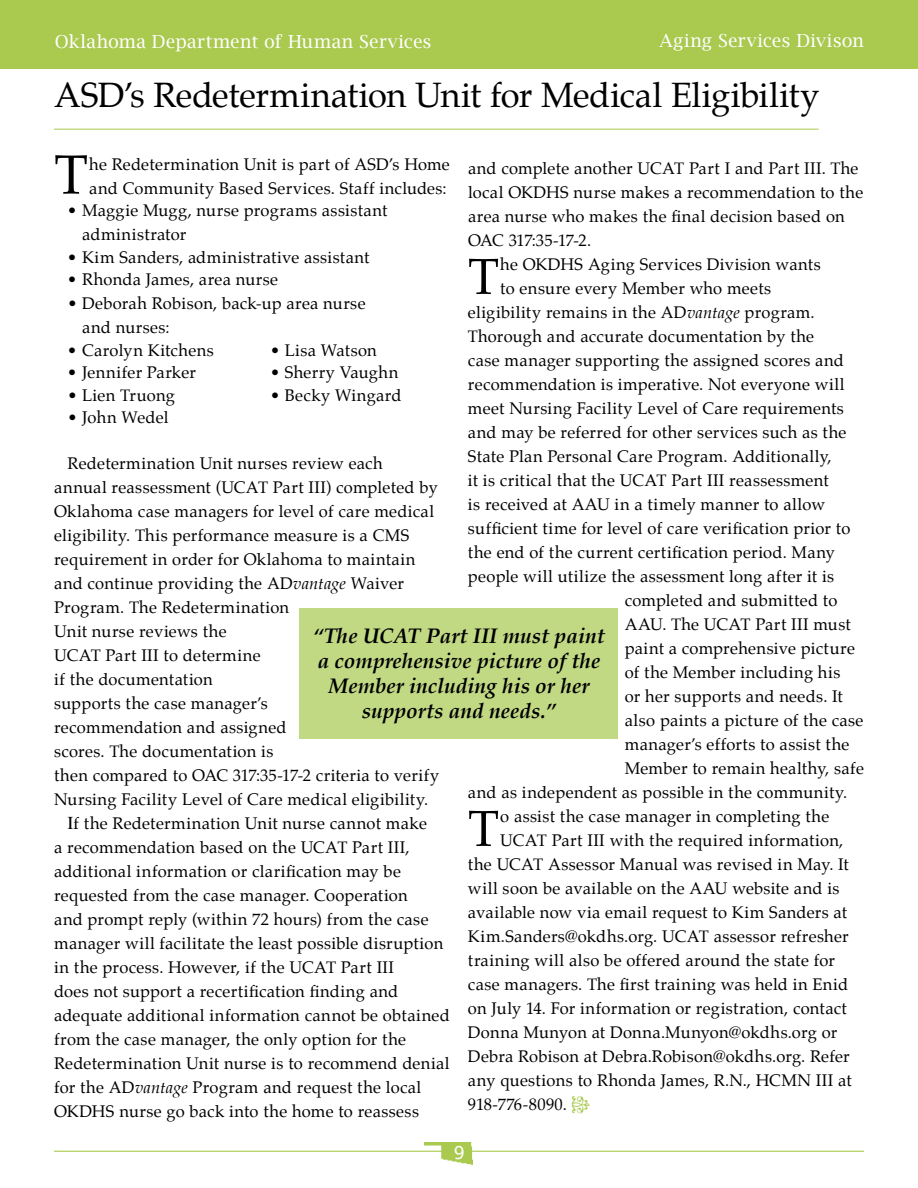
<style>
.page{position:relative;width:918px;height:1188px;background:#fff}
.page>*{position:absolute;margin:0;border:0;box-sizing:border-box;transform-origin:0 0}
.t1{font:55.5px "Palatino";color:#000}
.t2{font:50.85px "Palatino";color:#000}
.t3{font:34.5px "Palatino";letter-spacing:-.01em;color:#000}
.t4{font:italic 700 21px/25.2px "Palatino";color:#000;text-align:center}
.t5{font:18px "Lucida Bright";letter-spacing:.015em;color:#fff}
.t6{font:18px "Lucida Sans";color:#fff}
.t7{font:16.5px/24px "Palatino";letter-spacing:.02em;color:#000}
.s1{font-style:italic}
.s2{font-family:"Times";font-size:18px}
</style>
<div class="page">
<hr style="left:54px;top:1151px;width:810px;height:1px;background:#a9c94f">
<img style="left:425px;top:1142px;width:48px;height:23px">
<div style="left:0;top:0;width:918px;height:68px;background:#a9c94f"></div>
<hr style="left:54px;top:129px;width:765px;height:1px;background:#a9c94f">
<div style="left:299px;top:609px;width:319px;height:130px;background:#c2d984"></div>
<p class="t5" style="left:55px;top:31px;width:378px">Oklahoma Department of Human Services</p>
<p class="t5" style="left:659px;top:31px;width:206px">Aging Services Divison</p>
<h3 class="t3" style="left:54px;top:67px;width:767px">ASD’s Redetermination Unit for Medical Eligibility</h3>
<h1 class="t1" style="left:54px;top:129px;width:36px">T</h1>
<p class="t7" style="left:89px;top:152px;width:362px">he Redetermination Unit is part of ASD’s Home and Community Based Services. Staff includes:</p>
<p class="t7" style="left:82px;top:199px;width:307px;text-indent:-15px">• Maggie Mugg, nurse programs assistant administrator</p>
<p class="t7" style="left:67px;top:245px;width:304px">• Kim Sanders, administrative assistant</p>
<p class="t7" style="left:67px;top:268px;width:212px">• Rhonda James, area nurse</p>
<p class="t7" style="left:82px;top:292px;width:285px;text-indent:-15px">• Deborah Robison, back-up area nurse and nurses:</p>
<p class="t7" style="left:67px;top:338px;width:148px">• Carolyn Kitchens</p>
<p class="t7" style="left:270px;top:338px;width:108px">• Lisa Watson</p>
<p class="t7" style="left:67px;top:361px;width:130px">• Jennifer Parker</p>
<p class="t7" style="left:270px;top:361px;width:130px">• Sherry Vaughn</p>
<p class="t7" style="left:67px;top:383px;width:109px">• Lien Truong</p>
<p class="t7" style="left:270px;top:383px;width:133px">• Becky Wingard</p>
<p class="t7" style="left:67px;top:406px;width:103px">• John Wedel</p>
<p class="t7" style="left:68px;top:451px;width:317px">Redetermination Unit nurses review each</p>
<p class="t7" style="left:54px;top:475px;width:385px">annual reassessment (UCAT Part III) completed by</p>
<p class="t7" style="left:54px;top:499px;width:382px">Oklahoma case managers for level of care medical</p>
<p class="t7" style="left:54px;top:523px;width:357px">eligibility. This performance measure is a CMS</p>
<p class="t7" style="left:54px;top:547px;width:363px">requirement in order for Oklahoma to maintain</p>
<p class="t7" style="left:54px;top:571px;width:351px">and continue providing the AD<span class="s1">vantage</span> Waiver</p>
<p class="t7" style="left:54px;top:595px;width:237px">Program. The Redetermination</p>
<p class="t7" style="left:54px;top:619px;width:174px">Unit nurse reviews the</p>
<p class="t7" style="left:54px;top:643px;width:208px">UCAT Part III to determine</p>
<p class="t7" style="left:54px;top:667px;width:160px">if the documentation</p>
<p class="t7" style="left:54px;top:691px;width:215px">supports the case manager’s</p>
<p class="t7" style="left:54px;top:715px;width:234px">recommendation and assigned</p>
<p class="t7" style="left:54px;top:739px;width:221px">scores. The documentation is</p>
<p class="t7" style="left:54px;top:763px;width:387px">then compared to OAC 317:35-17-2 criteria to verify</p>
<p class="t7" style="left:54px;top:787px;width:376px">Nursing Facility Level of Care medical eligibility.</p>
<p class="t7" style="left:68px;top:811px;width:361px"><span class="s2">I</span>f the Redetermination Unit nurse cannot make</p>
<p class="t7" style="left:54px;top:835px;width:357px">a recommendation based on the UCAT Part III,</p>
<p class="t7" style="left:54px;top:859px;width:348px">additional information or clarification may be</p>
<p class="t7" style="left:54px;top:883px;width:355px">requested from the case manager. Cooperation</p>
<p class="t7" style="left:54px;top:907px;width:376px">and prompt reply (within 72 hours) from the case</p>
<p class="t7" style="left:54px;top:931px;width:391px">manager will facilitate the least possible disruption</p>
<p class="t7" style="left:54px;top:955px;width:341px">in the process. However, if the UCAT Part III</p>
<p class="t7" style="left:54px;top:979px;width:346px">does not support a recertification finding and</p>
<p class="t7" style="left:54px;top:1003px;width:397px">adequate additional information cannot be obtained</p>
<p class="t7" style="left:54px;top:1027px;width:353px">from the case manager, the only option for the</p>
<p class="t7" style="left:54px;top:1051px;width:397px">Redetermination Unit nurse is to recommend denial</p>
<p class="t7" style="left:54px;top:1075px;width:369px">for the AD<span class="s1">vantage</span> Program and request the local</p>
<p class="t7" style="left:54px;top:1099px;width:366px">OKDHS nurse go back into the home to reassess</p>
<p class="t7" style="left:468px;top:156px;width:397px">and complete another UCAT Part I and Part III. The local OKDHS nurse makes a recommendation to the area nurse who makes the final decision based on OAC 317:35-17-2.</p>
<h2 class="t2" style="left:468px;top:234px;width:33px">T</h2>
<p class="t7" style="left:500px;top:252px;width:322px">he OKDHS Aging Services Division wants</p>
<p class="t7" style="left:500px;top:276px;width:273px">to ensure every Member who meets</p>
<p class="t7" style="left:468px;top:300px;width:348px">eligibility remains in the AD<span class="s1">vantage</span> program.</p>
<p class="t7" style="left:468px;top:324px;width:348px">Thorough and accurate documentation by the</p>
<p class="t7" style="left:468px;top:348px;width:377px">case manager supporting the assigned scores and</p>
<p class="t7" style="left:468px;top:372px;width:378px">recommendation is imperative. Not everyone will</p>
<p class="t7" style="left:468px;top:396px;width:377px">meet Nursing Facility Level of Care requirements</p>
<p class="t7" style="left:468px;top:420px;width:380px">and may be referred for other services such as the</p>
<p class="t7" style="left:468px;top:444px;width:365px">State Plan Personal Care Program. Additionally,</p>
<p class="t7" style="left:468px;top:468px;width:362px">it is critical that the UCAT Part III reassessment</p>
<p class="t7" style="left:468px;top:492px;width:359px">is received at AAU in a timely manner to allow</p>
<p class="t7" style="left:468px;top:516px;width:384px">sufficient time for level of care verification prior to</p>
<p class="t7" style="left:468px;top:540px;width:369px">the end of the current certification period. Many</p>
<p class="t7" style="left:468px;top:564px;width:368px">people will utilize the assessment long after it is</p>
<p class="t7" style="left:625px;top:588px;width:214px">completed and submitted to</p>
<p class="t7" style="left:625px;top:612px;width:228px">AAU. The UCAT Part III must</p>
<p class="t7" style="left:625px;top:637px;width:232px">paint a comprehensive picture</p>
<p class="t7" style="left:625px;top:661px;width:217px">of the Member including his</p>
<p class="t7" style="left:625px;top:685px;width:220px">or her supports and needs. It</p>
<p class="t7" style="left:625px;top:709px;width:240px">also paints a picture of the case</p>
<p class="t7" style="left:625px;top:733px;width:226px">manager’s efforts to assist the</p>
<p class="t7" style="left:625px;top:757px;width:241px">Member to remain healthy, safe</p>
<p class="t7" style="left:468px;top:781px;width:381px">and as independent as possible in the community.</p>
<h2 class="t2" style="left:468px;top:786px;width:33px">T</h2>
<p class="t7" style="left:500px;top:804px;width:331px">o assist the case manager in completing the</p>
<p class="t4" style="left:313px;top:623px;width:293px">“The UCAT Part III must paint a comprehensive picture of the<br>Member including his or her supports and needs.”</p>
<p class="t7" style="left:500px;top:828px;width:345px">UCAT Part III with the required information,</p>
<p class="t7" style="left:468px;top:852px;width:383px">the UCAT Assessor Manual was revised in May. It</p>
<p class="t7" style="left:468px;top:876px;width:373px">will soon be available on the AAU website and is</p>
<p class="t7" style="left:468px;top:900px;width:381px">available now via email request to Kim Sanders at</p>
<p class="t7" style="left:468px;top:924px;width:382px">Kim.Sanders@okdhs.org. UCAT assessor refresher</p>
<p class="t7" style="left:468px;top:948px;width:368px">training will also be offered around the state for</p>
<p class="t7" style="left:468px;top:972px;width:382px">case managers. The first training was held in Enid</p>
<p class="t7" style="left:468px;top:996px;width:380px">on July 14. For information or registration, contact</p>
<p class="t7" style="left:468px;top:1020px;width:371px">Donna Munyon at Donna.Munyon@okdhs.org or</p>
<p class="t7" style="left:468px;top:1044px;width:383px">Debra Robison at Debra.Robison@okdhs.org. Refer</p>
<p class="t7" style="left:468px;top:1068px;width:385px">any questions to Rhonda James, R.N., HCMN III at</p>
<p class="t7" style="left:468px;top:1092px;width:100px">918-776-8090.</p>
<p class="t6" style="left:453px;top:1142px;width:13px">9</p>
</div>
